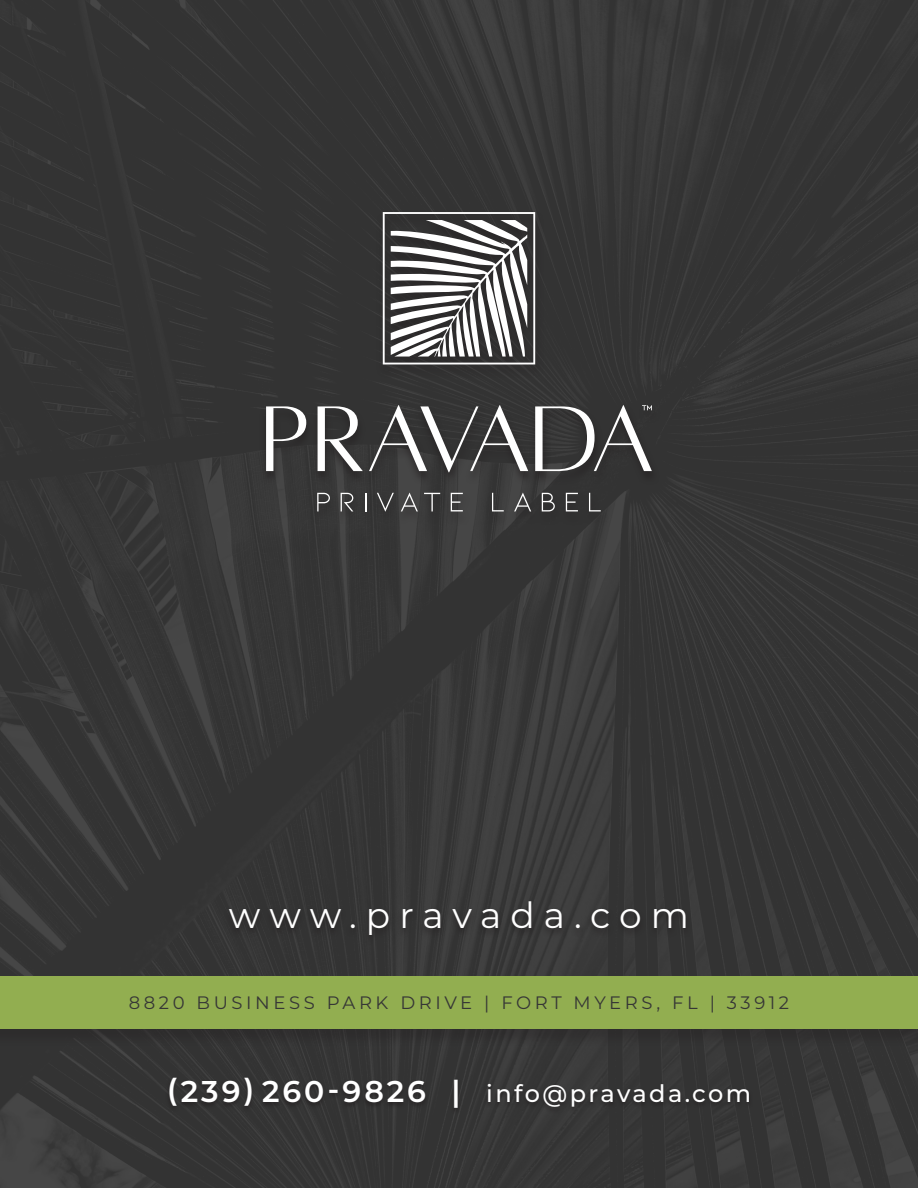
<style>
.page{position:relative;width:918px;height:1188px;background:#fff}
.page>*{position:absolute;margin:0;border:0;box-sizing:border-box;transform-origin:0 0}
.t1{font:36px "Montserrat";letter-spacing:.245em;color:#fff}
.t2{font:500 24px "Montserrat";letter-spacing:.1em;color:#fff}
.t3{font:18px "Montserrat";letter-spacing:.2em;color:#363636}
.s1{font-weight:600;font-size:30px}
</style>
<div class="page">
<img style="left:0;top:0;width:918px;height:1188px">
<div style="left:0;top:978px;width:918px;height:69px;background:#313031"></div>
<div style="left:0;top:976px;width:918px;height:53px;background:#92ae50"></div>
<div style="left:224px;top:900px;width:468px;height:45px;background:#343434"></div>
<div style="left:165px;top:1077px;width:589px;height:37px;background:#333"></div>
<div style="left:260px;top:211px;width:401px;height:315px;background:#333"></div>
<svg style="left:266px;top:406px;width:40px;height:65px"></svg>
<svg style="left:318px;top:406px;width:45px;height:65px"></svg>
<svg style="left:369px;top:405px;width:159px;height:67px"></svg>
<svg style="left:317px;top:493px;width:13px;height:18px"></svg>
<svg style="left:341px;top:493px;width:12px;height:18px"></svg>
<svg style="left:365px;top:493px;width:1px;height:18px"></svg>
<svg style="left:377px;top:493px;width:17px;height:19px"></svg>
<svg style="left:401px;top:493px;width:17px;height:18px"></svg>
<svg style="left:424px;top:493px;width:16px;height:18px"></svg>
<svg style="left:451px;top:493px;width:12px;height:18px"></svg>
<svg style="left:492px;top:493px;width:12px;height:18px"></svg>
<svg style="left:514px;top:493px;width:17px;height:18px"></svg>
<svg style="left:542px;top:493px;width:13px;height:18px"></svg>
<svg style="left:566px;top:493px;width:12px;height:18px"></svg>
<svg style="left:589px;top:493px;width:12px;height:18px"></svg>
<svg style="left:535px;top:405px;width:117px;height:68px"></svg>
<svg style="left:383px;top:212px;width:152px;height:152px"></svg>
<p class="t1" style="left:229px;top:891px;width:462px">www.pravada.com</p>
<p class="t3" style="left:129px;top:990px;width:662px">8820 BUSINESS PARK DRIVE | FORT MYERS, FL | 33912</p>
<p class="t2" style="left:167px;top:1077px;width:586px"><span class="s1">(239) 260-9826 |</span> info@pravada.com</p>
</div>
